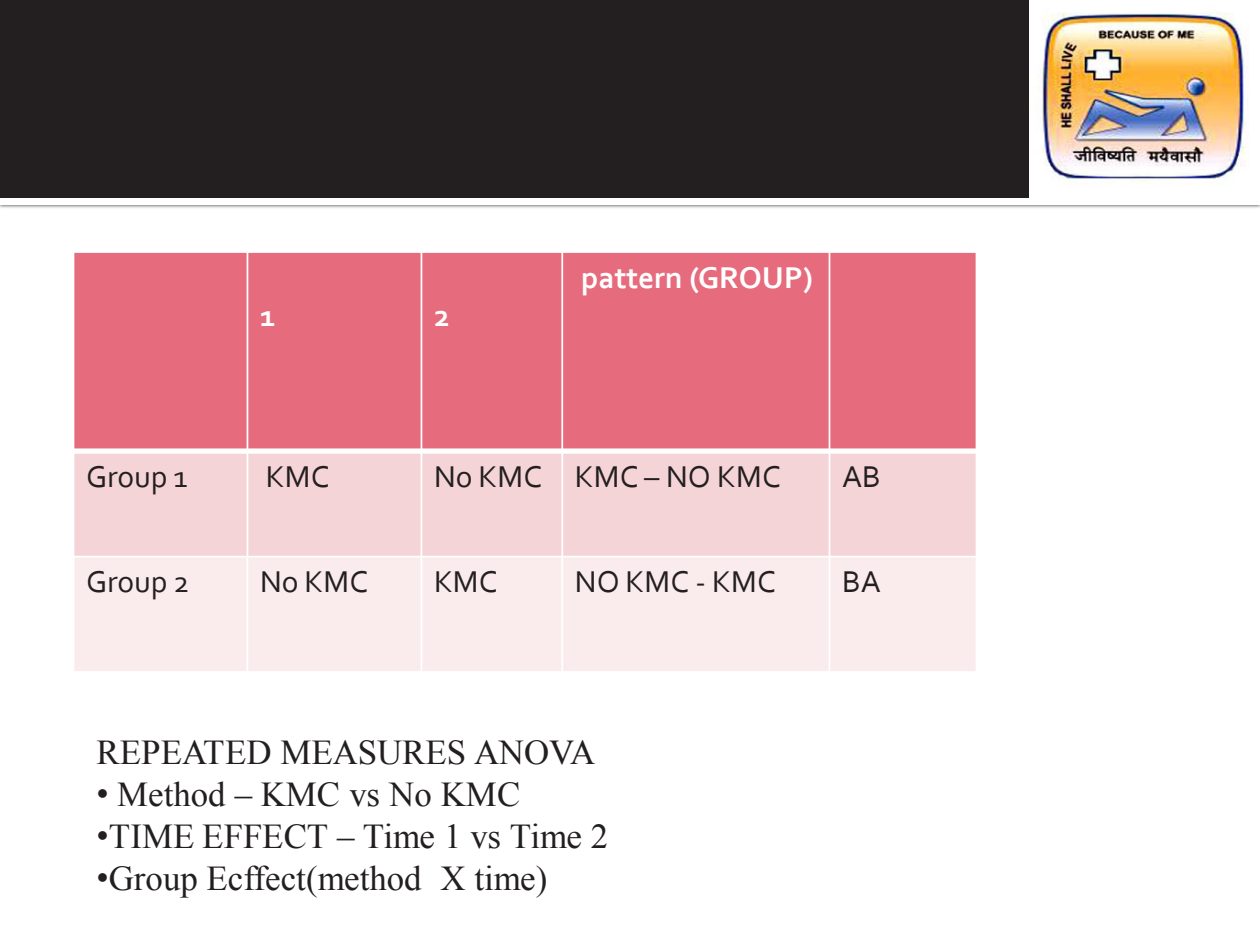
<style>
.page{position:relative;width:1260px;height:945px;background:#fff}
.page>*{position:absolute;margin:0;border:0;box-sizing:border-box;transform-origin:0 0}
.t1{font:34.82px "Times New Roman";color:#231f20}
.t2{font:31.5px "Corbel";color:#231f20}
.t3{font:700 31.5px "Corbel";color:#fff}
.s1{font-family:"Arial"}
</style>
<div class="page">
<svg style="left:625px;top:205px;width:10px;height:4px"></svg>
<div style="left:0;top:0;width:1260px;height:198px;background:#231f20"></div>
<div style="left:74px;top:252px;width:173px;height:199px;background:#e66c7d"></div>
<div style="left:247px;top:252px;width:174px;height:199px;background:#e66c7d"></div>
<div style="left:421px;top:252px;width:141px;height:199px;background:#e66c7d"></div>
<div style="left:562px;top:252px;width:268px;height:199px;background:#e66c7d"></div>
<div style="left:830px;top:252px;width:146px;height:199px;background:#e66c7d"></div>
<div style="left:74px;top:451px;width:173px;height:106px;background:#f5d4d7"></div>
<div style="left:247px;top:451px;width:174px;height:106px;background:#f5d4d7"></div>
<div style="left:421px;top:451px;width:141px;height:106px;background:#f5d4d7"></div>
<div style="left:562px;top:451px;width:268px;height:106px;background:#f5d4d7"></div>
<div style="left:830px;top:451px;width:146px;height:106px;background:#f5d4d7"></div>
<div style="left:74px;top:557px;width:173px;height:115px;background:#faebec"></div>
<div style="left:247px;top:557px;width:174px;height:115px;background:#faebec"></div>
<div style="left:421px;top:557px;width:141px;height:115px;background:#faebec"></div>
<div style="left:562px;top:557px;width:268px;height:115px;background:#faebec"></div>
<div style="left:830px;top:557px;width:146px;height:115px;background:#faebec"></div>
<hr style="left:247px;top:251px;width:1px;height:422px;background:#fff">
<hr style="left:421px;top:251px;width:1px;height:422px;background:#fff">
<hr style="left:561px;top:251px;width:2px;height:422px;background:#fff">
<hr style="left:829px;top:251px;width:1px;height:422px;background:#fff">
<div style="left:73px;top:448px;width:904px;height:6px;background:#fff"></div>
<hr style="left:73px;top:556px;width:904px;height:2px;background:#fff">
<hr style="left:73px;top:251px;width:904px;height:2px;background:#fff">
<hr style="left:73px;top:671px;width:904px;height:2px;background:#fff">
<img style="left:1029px;top:0;width:231px;height:198px">
<p class="t3" style="left:260px;top:296px;width:17px">1</p>
<p class="t3" style="left:434px;top:296px;width:17px">2</p>
<p class="t3" style="left:581px;top:258px;width:233px">pattern (GROUP)</p>
<p class="t2" style="left:86px;top:457px;width:103px">Group 1</p>
<p class="t2" style="left:266px;top:457px;width:65px">KMC</p>
<p class="t2" style="left:434px;top:457px;width:348px">No KMC KMC – NO KMC</p>
<p class="t2" style="left:842px;top:457px;width:40px">AB</p>
<p class="t2" style="left:86px;top:562px;width:105px">Group 2</p>
<p class="t2" style="left:260px;top:562px;width:110px">No KMC</p>
<p class="t2" style="left:434px;top:562px;width:65px">KMC</p>
<p class="t2" style="left:575px;top:562px;width:202px">NO KMC - KMC</p>
<p class="t2" style="left:842px;top:562px;width:40px">BA</p>
<p class="t1" style="left:97px;top:729px;width:500px">REPEATED MEASURES ANOVA</p>
<p class="t1" style="left:97px;top:771px;width:425px"><span class="s1">•</span> Method – KMC vs No KMC</p>
<p class="t1" style="left:97px;top:813px;width:513px"><span class="s1">•</span>TIME EFFECT – Time 1 vs Time 2</p>
<p class="t1" style="left:97px;top:855px;width:452px"><span class="s1">•</span>Group Ecffect(method X time)</p>
</div>
